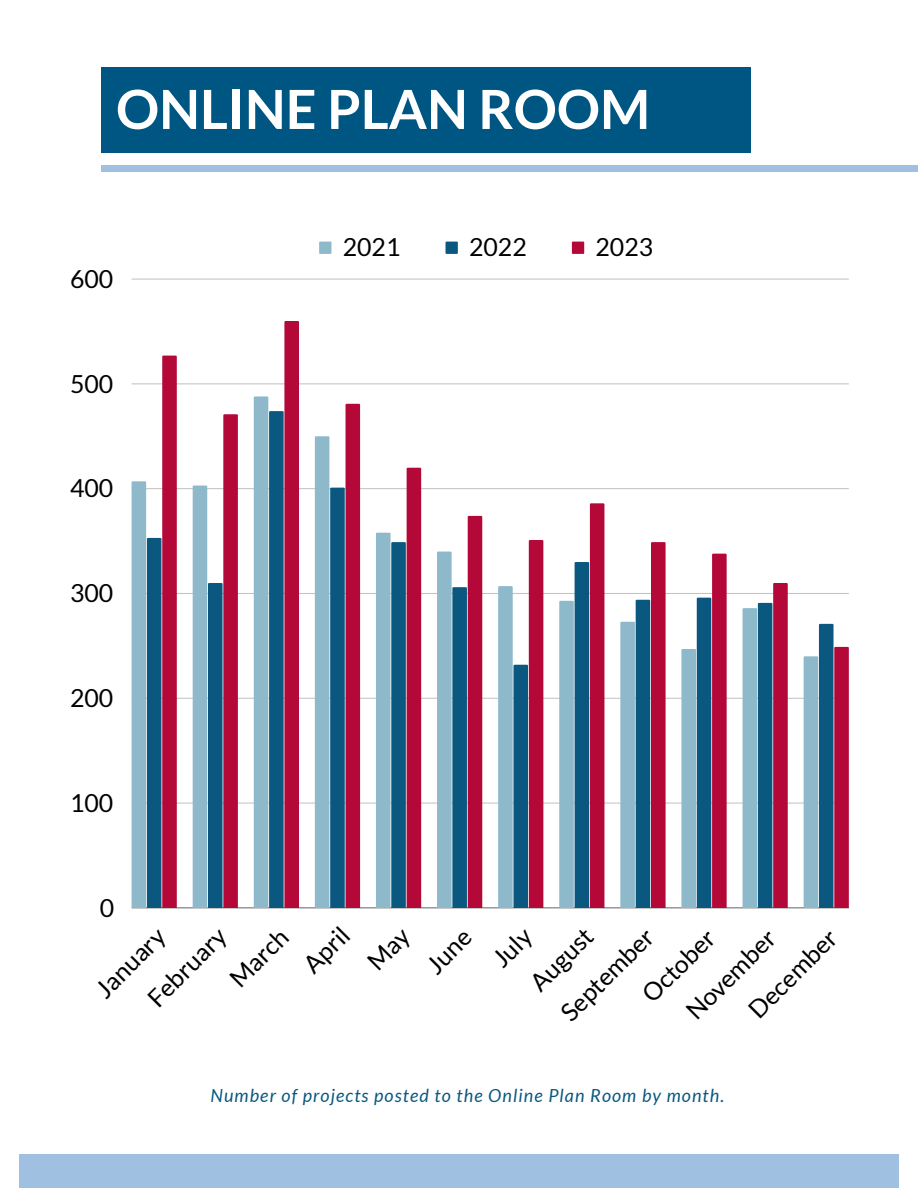
<style>
.page{position:relative;width:918px;height:1188px;background:#fff}
.page>*{position:absolute;margin:0;border:0;box-sizing:border-box;transform-origin:0 0}
.t1{font:700 54px "Lato";color:#fff}
.t2{font:24.9px "Lato";color:#000}
.t3{font:italic 18px "Lato";letter-spacing:.06em;color:#0a5880}
</style>
<div class="page">
<div style="left:101px;top:166px;width:817px;height:5px;background:#a0c0e2"></div>
<div style="left:19px;top:1155px;width:880px;height:33px;background:#a0c0e2"></div>
<div style="left:101px;top:67px;width:650px;height:86px;background:#005682"></div>
<svg style="left:319px;top:242px;width:12px;height:12px"></svg>
<svg style="left:446px;top:242px;width:12px;height:12px"></svg>
<svg style="left:572px;top:242px;width:12px;height:12px"></svg>
<hr style="left:132px;top:803px;width:717px;height:1px;background:#000">
<hr style="left:132px;top:698px;width:717px;height:1px;background:#000">
<hr style="left:132px;top:593px;width:717px;height:1px;background:#000">
<hr style="left:132px;top:488px;width:717px;height:1px;background:#000">
<hr style="left:132px;top:383px;width:717px;height:1px;background:#000">
<hr style="left:132px;top:279px;width:717px;height:1px;background:#000">
<hr style="left:132px;top:907px;width:717px;height:1px;background:#000">
<svg style="left:132px;top:356px;width:45px;height:552px"></svg>
<svg style="left:193px;top:414px;width:45px;height:494px"></svg>
<svg style="left:254px;top:321px;width:45px;height:587px;background:#82708f"></svg>
<svg style="left:315px;top:404px;width:45px;height:504px;background:#867996"></svg>
<svg style="left:376px;top:468px;width:45px;height:440px;background:#856f8e"></svg>
<svg style="left:437px;top:516px;width:45px;height:392px;background:#846f8e"></svg>
<svg style="left:498px;top:540px;width:45px;height:368px"></svg>
<svg style="left:559px;top:503px;width:45px;height:405px;background:#877290"></svg>
<svg style="left:620px;top:542px;width:46px;height:366px;background:#897592"></svg>
<svg style="left:681px;top:554px;width:46px;height:354px;background:#877492"></svg>
<svg style="left:743px;top:583px;width:45px;height:325px;background:#766586"></svg>
<svg style="left:804px;top:624px;width:45px;height:284px;background:#756b8b"></svg>
<p class="t1" style="left:116px;top:76px;width:536px">ONLINE PLAN ROOM</p>
<p class="t2" style="left:70px;top:263px;width:45px">600</p>
<p class="t2" style="left:70px;top:368px;width:45px">500</p>
<p class="t2" style="left:70px;top:473px;width:45px">400</p>
<p class="t2" style="left:70px;top:578px;width:45px">300</p>
<p class="t2" style="left:70px;top:682px;width:45px">200</p>
<p class="t2" style="left:70px;top:787px;width:45px">100</p>
<p class="t2" style="left:100px;top:892px;width:16px">0</p>
<p class="t2" style="left:343px;top:232px;width:59px">2021</p>
<p class="t2" style="left:469px;top:232px;width:59px">2022</p>
<p class="t2" style="left:596px;top:232px;width:59px">2023</p>
<p class="t2" style="left:223px;top:972px;width:72px;rotate:-45deg">March</p>
<p class="t2" style="left:297px;top:958px;width:55px;rotate:-45deg">April</p>
<p class="t2" style="left:420px;top:958px;width:53px;rotate:-45deg">June</p>
<p class="t2" style="left:486px;top:952px;width:45px;rotate:-45deg">July</p>
<p class="t2" style="left:523px;top:975px;width:79px;rotate:-45deg">August</p>
<p class="t2" style="left:141px;top:991px;width:101px;rotate:-45deg">February</p>
<p class="t2" style="left:89px;top:982px;width:88px;rotate:-45deg">January</p>
<p class="t2" style="left:554px;top:1006px;width:121px;rotate:-45deg">September</p>
<p class="t2" style="left:635px;top:987px;width:93px;rotate:-45deg">October</p>
<p class="t2" style="left:742px;top:1003px;width:115px;rotate:-45deg">December</p>
<p class="t2" style="left:679px;top:1004px;width:117px;rotate:-45deg">November</p>
<p class="t3" style="left:210px;top:1085px;width:515px">Number of projects posted to the Online Plan Room by month.</p>
</div>
